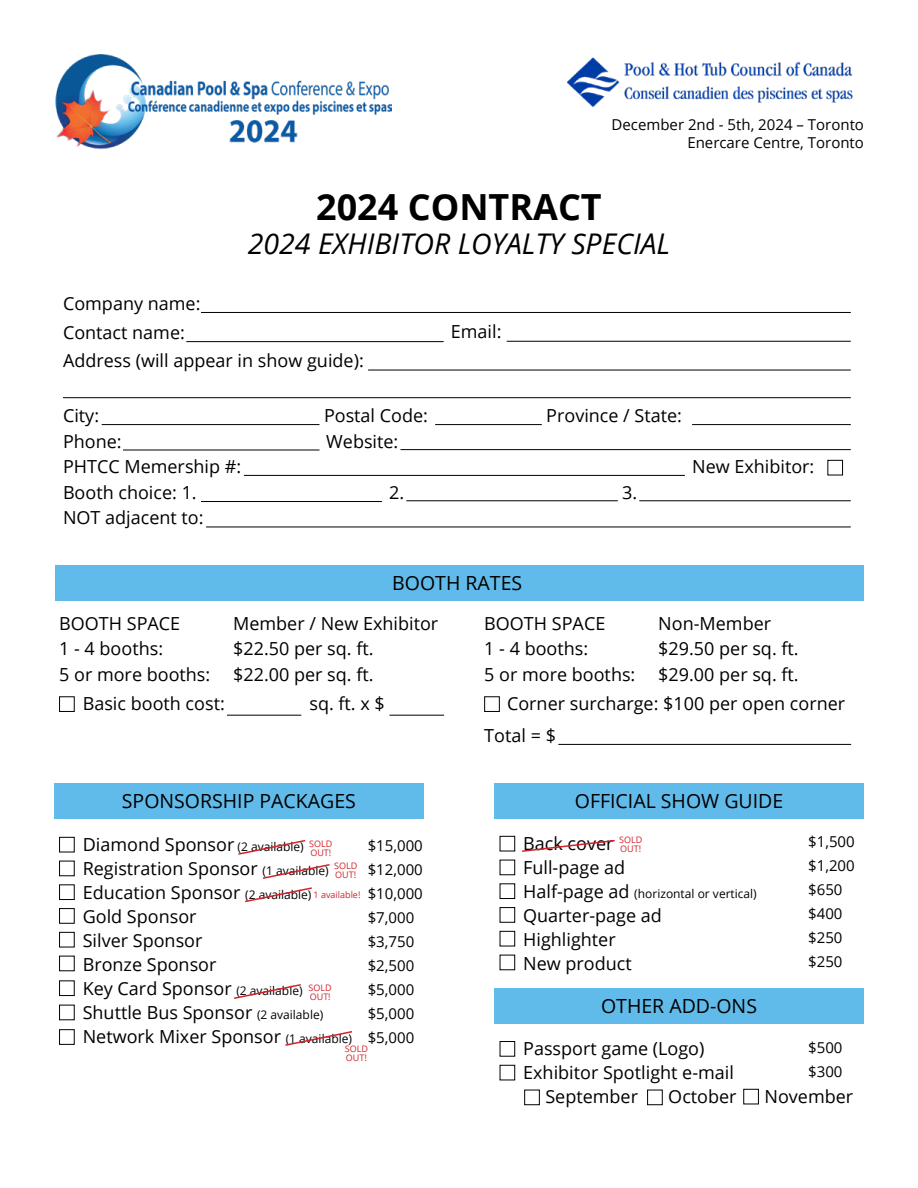
<style>
.page{position:relative;width:918px;height:1188px;background:#fff}
.page>*{position:absolute;margin:0;border:0;box-sizing:border-box;transform-origin:0 0}
.t1{font:700 36px "Open Sans";color:#000}
.t2{font:italic 28.5px "Open Sans";color:#000}
.t3{font:19.5px "Open Sans";color:#000}
.t4{font:18px/24px "Open Sans";color:#000}
.t5{font:15px/24px "Open Sans";color:#000}
.t6{font:12px "Open Sans";color:#000}
.t7{font:9px/9px "Open Sans";color:#d2232a}
.s1{font-size:12px}
.s2{font-size:18px}
</style>
<div class="page">
<img style="left:55px;top:54px;width:337px;height:95px">
<img style="left:567px;top:57px;width:286px;height:50px">
<hr style="left:201px;top:312px;width:650px;height:1px;background:#000">
<hr style="left:186px;top:341px;width:258px;height:1px;background:#000">
<hr style="left:368px;top:370px;width:483px;height:1px;background:#000">
<hr style="left:507px;top:341px;width:344px;height:1px;background:#000">
<hr style="left:63px;top:397px;width:788px;height:1px;background:#000">
<hr style="left:102px;top:424px;width:218px;height:1px;background:#000">
<hr style="left:435px;top:424px;width:107px;height:1px;background:#000">
<hr style="left:692px;top:424px;width:159px;height:1px;background:#000">
<hr style="left:123px;top:450px;width:197px;height:1px;background:#000">
<hr style="left:400px;top:449px;width:451px;height:1px;background:#000">
<hr style="left:244px;top:475px;width:441px;height:1px;background:#000">
<div style="left:827px;top:460px;width:16px;height:15px;border:1px solid #000"></div>
<hr style="left:639px;top:500px;width:212px;height:1px;background:#000">
<hr style="left:406px;top:500px;width:212px;height:1px;background:#000">
<hr style="left:201px;top:501px;width:181px;height:1px;background:#000">
<hr style="left:206px;top:527px;width:645px;height:1px;background:#000">
<div style="left:55px;top:565px;width:809px;height:36px;background:#61bbea"></div>
<div style="left:59px;top:696px;width:16px;height:16px;border:1px solid #000"></div>
<hr style="left:227px;top:715px;width:74px;height:1px;background:#000">
<hr style="left:389px;top:715px;width:55px;height:1px;background:#000">
<div style="left:484px;top:696px;width:16px;height:16px;border:1px solid #000"></div>
<hr style="left:558px;top:744px;width:293px;height:1px;background:#000">
<div style="left:54px;top:783px;width:370px;height:36px;background:#61bbea"></div>
<div style="left:494px;top:783px;width:370px;height:36px;background:#61bbea"></div>
<svg style="left:245px;top:887px;width:67px;height:16px"></svg>
<div style="left:59px;top:837px;width:16px;height:15px;border:1px solid #000"></div>
<div style="left:59px;top:861px;width:16px;height:15px;border:1px solid #000"></div>
<div style="left:59px;top:884px;width:16px;height:16px;border:1px solid #000"></div>
<div style="left:59px;top:908px;width:16px;height:16px;border:1px solid #000"></div>
<div style="left:59px;top:932px;width:16px;height:15px;border:1px solid #000"></div>
<div style="left:59px;top:956px;width:16px;height:15px;border:1px solid #000"></div>
<div style="left:59px;top:1005px;width:16px;height:15px;border:1px solid #000"></div>
<div style="left:59px;top:1029px;width:16px;height:16px;border:1px solid #000"></div>
<div style="left:59px;top:980px;width:16px;height:16px;border:1px solid #000"></div>
<div style="left:500px;top:836px;width:15px;height:15px;border:1px solid #000"></div>
<div style="left:500px;top:860px;width:15px;height:15px;border:1px solid #000"></div>
<div style="left:500px;top:883px;width:15px;height:16px;border:1px solid #000"></div>
<div style="left:500px;top:907px;width:15px;height:16px;border:1px solid #000"></div>
<div style="left:500px;top:931px;width:15px;height:15px;border:1px solid #000"></div>
<div style="left:500px;top:955px;width:15px;height:15px;border:1px solid #000"></div>
<div style="left:494px;top:988px;width:370px;height:36px;background:#61bbea"></div>
<div style="left:500px;top:1041px;width:15px;height:16px;border:1px solid #000"></div>
<div style="left:500px;top:1065px;width:15px;height:15px;border:1px solid #000"></div>
<div style="left:524px;top:1090px;width:16px;height:15px;border:1px solid #000"></div>
<div style="left:647px;top:1090px;width:16px;height:15px;border:1px solid #000"></div>
<div style="left:743px;top:1089px;width:16px;height:15px;border:1px solid #000"></div>
<svg style="left:238px;top:839px;width:68px;height:16px"></svg>
<svg style="left:234px;top:984px;width:67px;height:15px"></svg>
<svg style="left:262px;top:864px;width:68px;height:15px"></svg>
<svg style="left:285px;top:1031px;width:68px;height:15px"></svg>
<svg style="left:522px;top:839px;width:93px;height:13px"></svg>
<p class="t5" style="left:612px;top:115px;width:254px;line-height:18px;text-align:right">December 2nd - 5th, 2024 – Toronto<br>Enercare Centre, Toronto</p>
<h1 class="t1" style="left:316px;top:182px;width:287px">2024 CONTRACT</h1>
<h2 class="t2" style="left:248px;top:224px;width:424px">2024 EXHIBITOR LOYALTY SPECIAL</h2>
<p class="t4" style="left:63px;top:288px;width:302px;line-height:28.8px">Company name:<br>Contact name:<br>Address (will appear in show guide):</p>
<p class="t4" style="left:451px;top:319px;width:52px">Email:</p>
<p class="t4" style="left:63px;top:403px;width:38px">City:</p>
<p class="t4" style="left:324px;top:403px;width:106px">Postal Code:</p>
<p class="t4" style="left:546px;top:403px;width:137px">Province / State:</p>
<p class="t4" style="left:63px;top:429px;width:60px">Phone:</p>
<p class="t4" style="left:326px;top:429px;width:74px">Website:</p>
<p class="t4" style="left:63px;top:454px;width:180px">PHTCC Memership #:</p>
<p class="t4" style="left:692px;top:454px;width:124px">New Exhibitor:</p>
<p class="t4" style="left:63px;top:480px;width:135px">Booth choice: 1.</p>
<p class="t4" style="left:389px;top:480px;width:17px">2.</p>
<p class="t4" style="left:622px;top:480px;width:17px">3.</p>
<p class="t4" style="left:63px;top:505px;width:142px">NOT adjacent to:</p>
<p class="t3" style="left:392px;top:570px;width:131px">BOOTH RATES</p>
<p class="t4" style="left:59px;top:610px;width:153px;line-height:25.5px">BOOTH SPACE<br>1 - 4 booths:<br>5 or more booths:</p>
<p class="t4" style="left:233px;top:610px;width:207px;line-height:25.5px">Member / New Exhibitor $22.50 per sq. ft.<br>$22.00 per sq. ft.</p>
<p class="t4" style="left:484px;top:610px;width:153px;line-height:25.5px">BOOTH SPACE<br>1 - 4 booths:<br>5 or more booths:</p>
<p class="t4" style="left:658px;top:610px;width:142px;line-height:25.5px">Non-Member $29.50 per sq. ft. $29.00 per sq. ft.</p>
<p class="t4" style="left:83px;top:691px;width:144px">Basic booth cost:</p>
<p class="t4" style="left:309px;top:691px;width:77px">sq. ft. x $</p>
<p class="t4" style="left:484px;top:687px;width:362px;line-height:31.8px;text-indent:23px">Corner surcharge: $100 per open corner<br>Total = $</p>
<p class="t3" style="left:122px;top:787px;width:236px">SPONSORSHIP PACKAGES</p>
<p class="t3" style="left:575px;top:787px;width:210px">OFFICIAL SHOW GUIDE</p>
<p class="t4" style="left:83px;top:832px;width:271px">Diamond Sponsor <span class="s1">(2 available)<br></span>Registration Sponsor <span class="s1">(1 available)<br></span>Education Sponsor <span class="s1">(2 available)<br></span>Gold Sponsor<br>Silver Sponsor<br>Bronze Sponsor<br>Key Card Sponsor <span class="s1">(2 available)<br></span>Shuttle Bus Sponsor <span class="s1">(2 available)<br></span>Network Mixer Sponsor <span class="s1">(1 available)</span></p>
<p class="t5" style="left:368px;top:834px;width:57px">$15,000 $12,000 $10,000 $7,000 $3,750 $2,500 $5,000 $5,000 $5,000</p>
<p class="t4" style="left:523px;top:831px;width:103px">Back cover<br>Full-page ad</p>
<p class="t5" style="left:808px;top:830px;width:48px">$1,500 $1,200 $650 $400 $250 $250</p>
<p class="t7" style="left:619px;top:835px;width:25px">SOLD<br>OUT!</p>
<p class="t7" style="left:309px;top:839px;width:25px">SOLD<br>OUT!</p>
<p class="t7" style="left:314px;top:890px;width:48px">1 available!</p>
<p class="t7" style="left:334px;top:861px;width:25px">SOLD<br>OUT!</p>
<p class="t6" style="left:523px;top:885px;width:235px"><span class="s2">Half-page ad</span> (horizontal or vertical)</p>
<p class="t4" style="left:523px;top:903px;width:140px">Quarter-page ad<br>Highlighter<br>New product</p>
<p class="t7" style="left:309px;top:983px;width:25px">SOLD<br>OUT!</p>
<p class="t3" style="left:601px;top:993px;width:157px">OTHER ADD-ONS</p>
<p class="t4" style="left:523px;top:1036px;width:212px">Passport game (Logo)<br>Exhibitor Spotlight e-mail</p>
<p class="t5" style="left:808px;top:1035px;width:36px">$500 $300</p>
<p class="t4" style="left:545px;top:1084px;width:94px">September</p>
<p class="t4" style="left:668px;top:1084px;width:70px">October</p>
<p class="t4" style="left:764px;top:1084px;width:90px">November</p>
<p class="t7" style="left:345px;top:1044px;width:25px">SOLD<br>OUT!</p>
</div>
